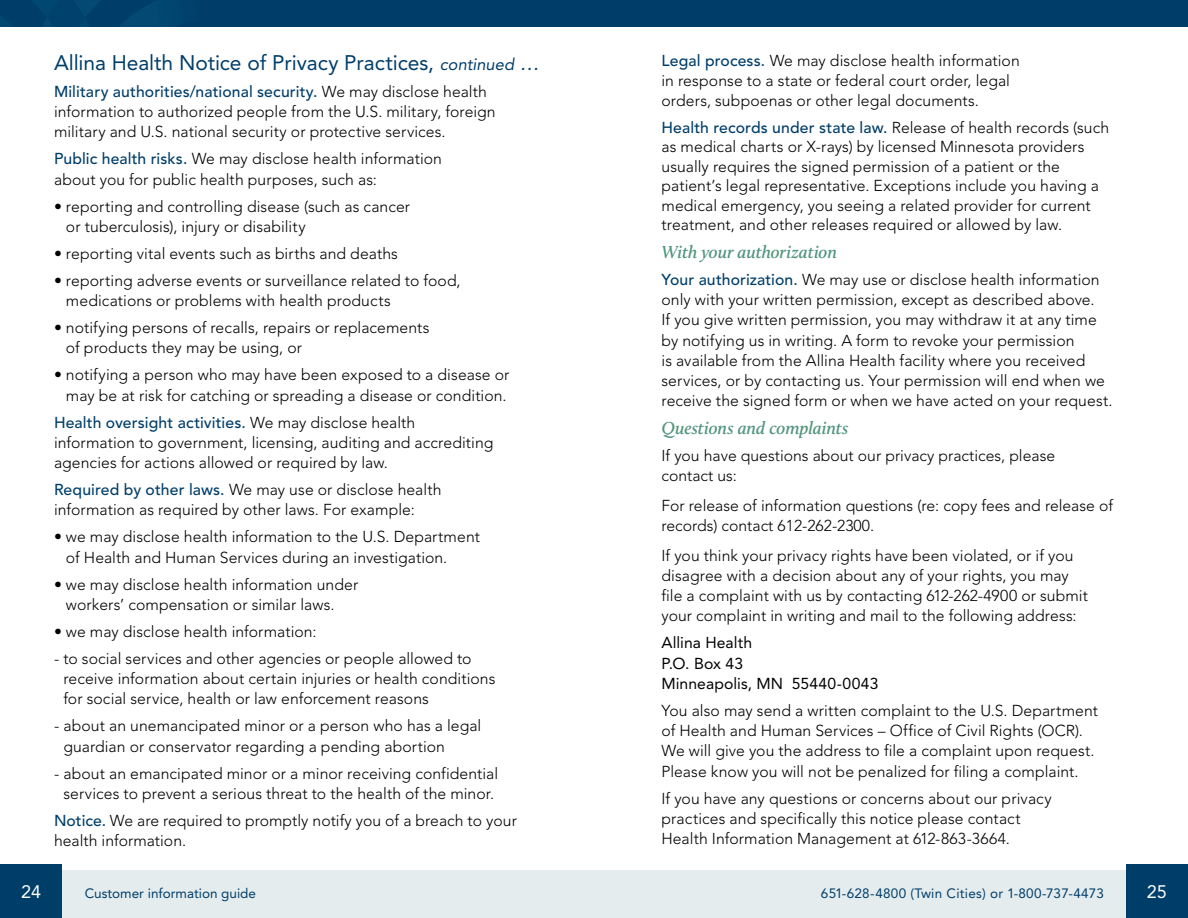
<style>
.page{position:relative;width:1188px;height:918px;background:#fff}
.page>*{position:absolute;margin:0;border:0;box-sizing:border-box;transform-origin:0 0}
._02_SUBHEADS{font:21px "Avenir LT Std";letter-spacing:-.005em;color:#003e6a}
._01_TEXT{font:italic 600 18px "Calluna";letter-spacing:-.01em;color:#53967d}
.t1{font:18px "Avenir LT Std";color:#fff}
._01_TEXT-2{font:300 15.75px/20.2px "Avenir LT Std";letter-spacing:.005em;color:#000}
.Body_10_5_13_5{font:300 15.75px/20.2px "Avenir LT Std";color:#000}
._01_TEXT-3{font:15.75px/20.2px "Avenir LT Std";letter-spacing:.005em;color:#000}
.t2{font:13.5px "Avenir LT Std";letter-spacing:.02em;color:#003e6a}
.t3{font:13.5px "Avenir LT Std";color:#003e6a}
.s1{font-style:italic;font-size:16.5px}
.s2{font-style:italic;font-size:19.5px}
.s3{font-weight:500;color:#003e6a}
</style>
<div class="page">
<div style="left:581px;top:870px;width:551px;height:48px;background:#e4eced"></div>
<div style="left:1126px;top:864px;width:62px;height:54px;background:#003e6a"></div>
<div style="left:56px;top:870px;width:552px;height:48px;background:#e4eced"></div>
<div style="left:0;top:864px;width:62px;height:54px;background:#003e6a"></div>
<div style="left:0;top:0;width:1188px;height:27px;background:#003e6a"></div>
<svg style="left:42px;top:0;width:123px;height:27px"></svg>
<p class="_02_SUBHEADS" style="left:54px;top:50px;width:487px">Allina Health Notice of Privacy Practices, <span class="s1">continued</span> <span class="s2">…</span></p>
<p class="_01_TEXT-2" style="left:54px;top:81px;width:443px"><span class="s3">Military authorities/national security.</span> We may disclose health information to authorized people from the U.S. military, foreign military and U.S. national security or protective services.</p>
<p class="_01_TEXT-2" style="left:54px;top:149px;width:389px"><span class="s3">Public health risks.</span> We may disclose health information about you for public health purposes, such as:</p>
<p class="_01_TEXT-2" style="left:66px;top:196px;width:346px;text-indent:-12px">• reporting and controlling disease (such as cancer or tuberculosis), injury or disability</p>
<p class="_01_TEXT-2" style="left:54px;top:243px;width:346px">• reporting vital events such as births and deaths</p>
<p class="_01_TEXT-2" style="left:66px;top:270px;width:396px;text-indent:-12px">• reporting adverse events or surveillance related to food, medications or problems with health products</p>
<p class="_01_TEXT-2" style="left:66px;top:318px;width:365px;text-indent:-12px">• notifying persons of recalls, repairs or replacements of products they may be using, or</p>
<p class="_01_TEXT-2" style="left:54px;top:365px;width:457px;text-align:center">• notifying a person who may have been exposed to a disease or may be at risk for catching or spreading a disease or condition.</p>
<p class="_01_TEXT-2" style="left:54px;top:412px;width:441px"><span class="s3">Health oversight activities.</span> We may disclose health information to government, licensing, auditing and accrediting agencies for actions allowed or required by law.</p>
<p class="_01_TEXT-2" style="left:54px;top:480px;width:389px"><span class="s3">Required by other laws.</span> We may use or disclose health information as required by other laws. For example:</p>
<p class="_01_TEXT-2" style="left:66px;top:527px;width:416px;text-indent:-12px">• we may disclose health information to the U.S. Department of Health and Human Services during an investigation.</p>
<p class="_01_TEXT-2" style="left:66px;top:574px;width:294px;text-indent:-12px">• we may disclose health information under workers’ compensation or similar laws.</p>
<p class="_01_TEXT-2" style="left:54px;top:621px;width:264px">• we may disclose health information:</p>
<p class="_01_TEXT-2" style="left:63px;top:648px;width:434px;text-indent:-9px">- to social services and other agencies or people allowed to receive information about certain injuries or health conditions for social service, health or law enforcement reasons</p>
<p class="_01_TEXT-2" style="left:63px;top:716px;width:420px;text-indent:-9px">- about an unemancipated minor or a person who has a legal guardian or conservator regarding a pending abortion</p>
<p class="_01_TEXT-2" style="left:54px;top:763px;width:446px;text-align:center">- about an emancipated minor or a minor receiving confidential services to prevent a serious threat to the health of the minor.</p>
<p class="Body_10_5_13_5" style="left:54px;top:810px;width:464px"><span class="s3">Notice.</span> We are required to promptly notify you of a breach to your health information.</p>
<p class="_01_TEXT-2" style="left:662px;top:50px;width:360px"><span class="s3">Legal process.</span> We may disclose health information in response to a state or federal court order, legal orders, subpoenas or other legal documents.</p>
<p class="_01_TEXT-2" style="left:662px;top:118px;width:449px;line-height:19.5px"><span class="s3">Health records under state law.</span> Release of health records (such as medical charts or X-rays) by licensed Minnesota providers usually requires the signed permission of a patient or the patient’s legal representative. Exceptions include you having a medical emergency, you seeing a related provider for current treatment, and other releases required or allowed by law.</p>
<p class="_01_TEXT" style="left:662px;top:241px;width:177px">With your authorization</p>
<p class="_01_TEXT-2" style="left:662px;top:269px;width:452px"><span class="s3">Your authorization.</span> We may use or disclose health information only with your written permission, except as described above.<br>If you give written permission, you may withdraw it at any time by notifying us in writing. A form to revoke your permission<br>is available from the Allina Health facility where you received services, or by contacting us. Your permission will end when we receive the signed form or when we have acted on your request.</p>
<p class="_01_TEXT" style="left:662px;top:417px;width:188px">Questions and complaints</p>
<p class="Body_10_5_13_5" style="left:662px;top:446px;width:395px">If you have questions about our privacy practices, please contact us:</p>
<p class="Body_10_5_13_5" style="left:662px;top:495px;width:453px">For release of information questions (re: copy fees and release of records) contact 612-262-2300.</p>
<p class="_01_TEXT-2" style="left:662px;top:545px;width:428px">If you think your privacy rights have been violated, or if you disagree with a decision about any of your rights, you may file a complaint with us by contacting 612-262-4900 or submit your complaint in writing and mail to the following address:</p>
<p class="_01_TEXT-3" style="left:662px;top:633px;width:218px">Allina Health<br>P.O. Box 43<br>Minneapolis, MN 55440-0043</p>
<p class="_01_TEXT-2" style="left:662px;top:700px;width:438px">You also may send a written complaint to the U.S. Department of Health and Human Services – Office of Civil Rights (OCR).<br>We will give you the address to file a complaint upon request.<br>Please know you will not be penalized for filing a complaint.</p>
<p class="_01_TEXT-2" style="left:662px;top:788px;width:392px">If you have any questions or concerns about our privacy practices and specifically this notice please contact<br>Health Information Management at 612-863-3664.</p>
<p class="t1" style="left:21px;top:881px;width:22px">24</p>
<p class="t3" style="left:85px;top:886px;width:173px">Customer information guide</p>
<p class="t2" style="left:821px;top:886px;width:285px">651-628-4800 (Twin Cities) or 1-800-737-4473</p>
<p class="t1" style="left:1147px;top:881px;width:22px">25</p>
</div>
